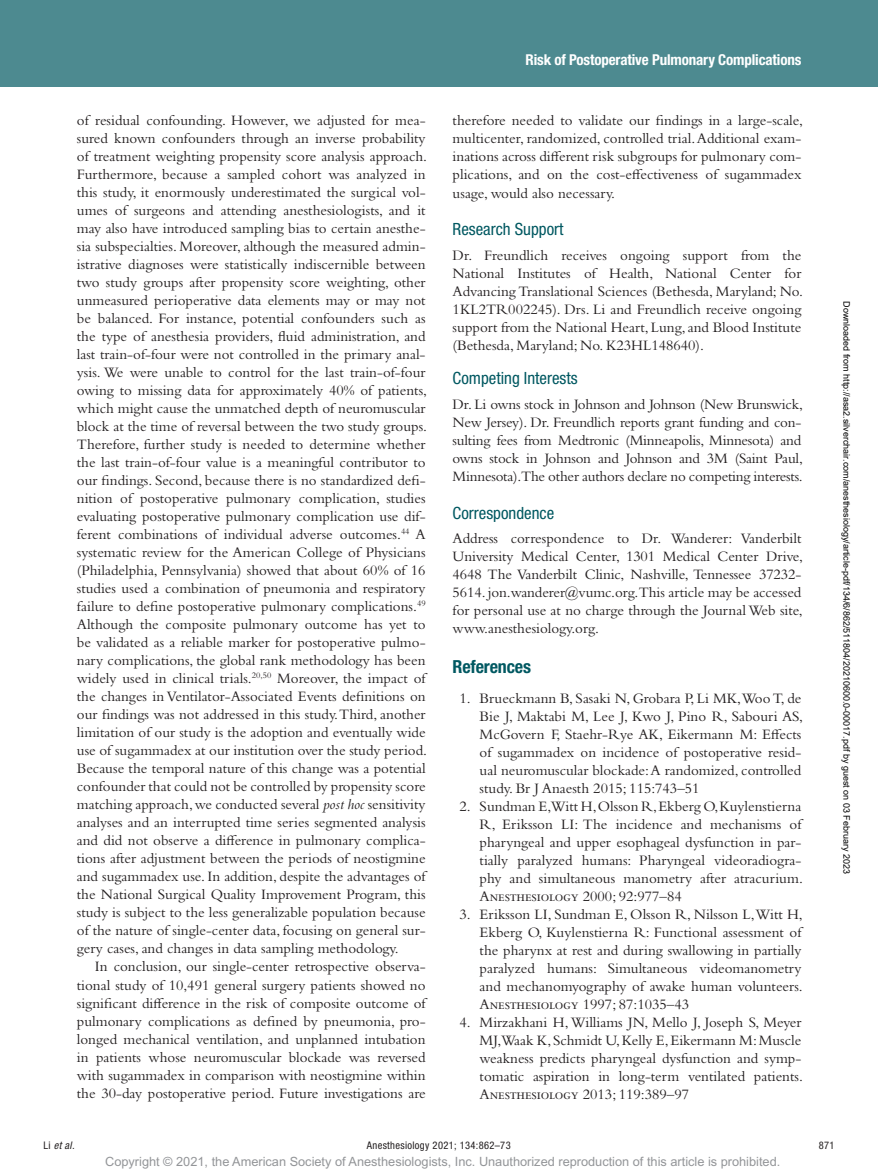
<style>
.page{position:relative;width:878px;height:1175px;background:#fff}
.page>*{position:absolute;margin:0;border:0;box-sizing:border-box;transform-origin:0 0}
.t1{font:700 condensed 18px "Helvetica Neue LT Std";color:#005861}
.t2{font:condensed 16.8px "Helvetica Neue LT Std";color:#005861}
.t3{font:15px/18px "Bembo Std";color:#231f20;text-align:justify}
.t4{font:700 condensed 15px "Helvetica Neue LT Std";letter-spacing:-.01em;color:#fff}
.t5{font:12.75px "Arial MT Std";color:#939598}
.t6{font:condensed 10.5px "Helvetica Neue LT Std";letter-spacing:.03em;color:#231f20}
.t7{font:italic condensed 10.5px "Helvetica Neue LT Std";color:#231f20}
.t8{font:9px "Arial";color:#000}
.s1{font-style:italic}
.s2{font-style:normal}
</style>
<div class="page">
<div style="left:0;top:0;width:878px;height:86px;background:#4d8a90"></div>
<p class="t4" style="left:525px;top:51px;width:277px">Risk of Postoperative Pulmonary Complications</p>
<p class="t3" style="left:77px;top:111px;width:352px">of residual confounding. However, we adjusted for mea&shy;sured known confounders through an inverse probability of treatment weighting propensity score analysis approach.<br>Furthermore, because a sampled cohort was analyzed in this study, it enormously underestimated the surgical vol&shy;umes of surgeons and attending anesthesiologists, and it may also have introduced sampling bias to certain anesthe&shy;sia subspecialties. Moreover, although the measured admin&shy;istrative diagnoses were statistically indiscernible between two study groups after propensity score weighting, other unmeasured perioperative data elements may or may not be balanced. For instance, potential confounders such as the type of anesthesia providers, fluid administration, and last train-of-four were not controlled in the primary anal&shy;ysis. We were unable to control for the last train-of-four owing to missing data for approximately 40% of patients, which might cause the unmatched depth of neuromuscular block at the time of reversal between the two study groups.<br>Therefore, further study is needed to determine whether the last train-of-four value is a meaningful contributor to our findings. Second, because there is no standardized defi&shy;nition of postoperative pulmonary complication, studies evaluating postoperative pulmonary complication use dif&shy;ferent combinations of individual adverse outcomes.<sup>44</sup> A systematic review for the American College of Physicians (Philadelphia, Pennsylvania) showed that about 60% of 16 studies used a combination of pneumonia and respiratory failure to define postoperative pulmonary complications.<sup>49<br></sup>Although the composite pulmonary outcome has yet to be validated as a reliable marker for postoperative pulmo&shy;nary complications, the global rank methodology has been widely used in clinical trials.<sup>20,50</sup> Moreover, the impact of the changes in Ventilator-Associated Events definitions on our findings was not addressed in this study. Third, another limitation of our study is the adoption and eventually wide use of sugammadex at our institution over the study period.<br>Because the temporal nature of this change was a potential confounder that could not be controlled by propensity score matching approach, we conducted several <span class="s1">post hoc</span> sensitivity analyses and an interrupted time series segmented analysis and did not observe a difference in pulmonary complica&shy;tions after adjustment between the periods of neostigmine and sugammadex use. In addition, despite the advantages of the National Surgical Quality Improvement Program, this study is subject to the less generalizable population because of the nature of single-center data, focusing on general sur&shy;gery cases, and changes in data sampling methodology.</p>
<p class="t3" style="left:77px;top:957px;width:350px;text-indent:18px">In conclusion, our single-center retrospective observa&shy;tional study of 10,491 general surgery patients showed no significant difference in the risk of composite outcome of pulmonary complications as defined by pneumonia, pro&shy;longed mechanical ventilation, and unplanned intubation in patients whose neuromuscular blockade was reversed with sugammadex in comparison with neostigmine within the 30-day postoperative period. Future investigations are</p>
<p class="t3" style="left:452px;top:111px;width:352px">therefore needed to validate our findings in a large-scale, multicenter, randomized, controlled trial. Additional exam&shy;inations across different risk subgroups for pulmonary com&shy;plications, and on the cost-effectiveness of sugammadex usage, would also necessary.</p>
<p class="t2" style="left:452px;top:219px;width:112px">Research Support</p>
<p class="t3" style="left:452px;top:246px;width:352px">Dr. Freundlich receives ongoing support from the National Institutes of Health, National Center for Advancing Translational Sciences (Bethesda, Maryland; No.<br>1KL2TR002245). Drs. Li and Freundlich receive ongoing support from the National Heart, Lung, and Blood Institute (Bethesda, Maryland; No. K23HL148640).</p>
<p class="t2" style="left:452px;top:368px;width:126px">Competing Interests</p>
<p class="t3" style="left:452px;top:395px;width:352px">Dr. Li owns stock in Johnson and Johnson (New Brunswick, New Jersey). Dr. Freundlich reports grant funding and con&shy;sulting fees from Medtronic (Minneapolis, Minnesota) and owns stock in Johnson and Johnson and 3M (Saint Paul, Minnesota).The other authors declare no competing interests.</p>
<p class="t2" style="left:452px;top:503px;width:103px">Correspondence</p>
<p class="t3" style="left:452px;top:528px;width:352px">Address correspondence to Dr. Wanderer: Vanderbilt University Medical Center, 1301 Medical Center Drive, 4648 The Vanderbilt Clinic, Nashville, Tennessee 37232- 5614. jon.wanderer@vumc.org.This article may be accessed for personal use at no charge through the Journal Web site, www.anesthesiology.org.</p>
<p class="t1" style="left:452px;top:656px;width:80px">References</p>
<p class="t3" style="left:479px;top:689px;width:325px;text-indent:-20px">1. Brueckmann B, Sasaki N, Grobara P, Li MK,Woo T, de Bie J, Maktabi M, Lee J, Kwo J, Pino R, Sabouri AS, McGovern F, Staehr-Rye AK, Eikermann M: Effects of sugammadex on incidence of postoperative resid&shy;ual neuromuscular blockade: A randomized, controlled study. Br J Anaesth 2015; 115:743–51</p>
<p class="t3" style="left:479px;top:797px;width:325px;text-indent:-20px">2. Sundman E,Witt H, Olsson R, Ekberg O, Kuylenstierna R, Eriksson LI: The incidence and mechanisms of pharyngeal and upper esophageal dysfunction in par&shy;tially paralyzed humans: Pharyngeal videoradiogra&shy;phy and simultaneous manometry after atracurium.<br>Anesthesiology 2000; 92:977–84</p>
<p class="t3" style="left:479px;top:905px;width:325px;text-indent:-20px">3. Eriksson LI, Sundman E, Olsson R, Nilsson L,Witt H, Ekberg O, Kuylenstierna R: Functional assessment of the pharynx at rest and during swallowing in partially paralyzed humans: Simultaneous videomanometry and mechanomyography of awake human volunteers.<br>Anesthesiology 1997; 87:1035–43</p>
<p class="t3" style="left:479px;top:1013px;width:325px;text-indent:-20px">4. Mirzakhani H, Williams JN, Mello J, Joseph S, Meyer MJ,Waak K, Schmidt U, Kelly E, Eikermann M: Muscle weakness predicts pharyngeal dysfunction and symp&shy;tomatic aspiration in long-term ventilated patients.<br>Anesthesiology 2013; 119:389–97</p>
<p class="t8" style="left:850px;top:301px;width:574px;rotate:90deg">Downloaded from http://asa2.silverchair.com/anesthesiology/article-pdf/134/6/862/511804/20210600.0-00017.pdf by guest on 03 February 2023</p>
<p class="t7" style="left:44px;top:1139px;width:33px"><span class="s2">Li</span> et al.</p>
<p class="t6" style="left:367px;top:1139px;width:145px">Anesthesiology 2021; 134:862–73</p>
<p class="t6" style="left:818px;top:1139px;width:17px">871</p>
<p class="t5" style="left:105px;top:1154px;width:676px">Copyright © 2021, the American Society of Anesthesiologists, Inc. Unauthorized reproduction of this article is prohibited.</p>
</div>
